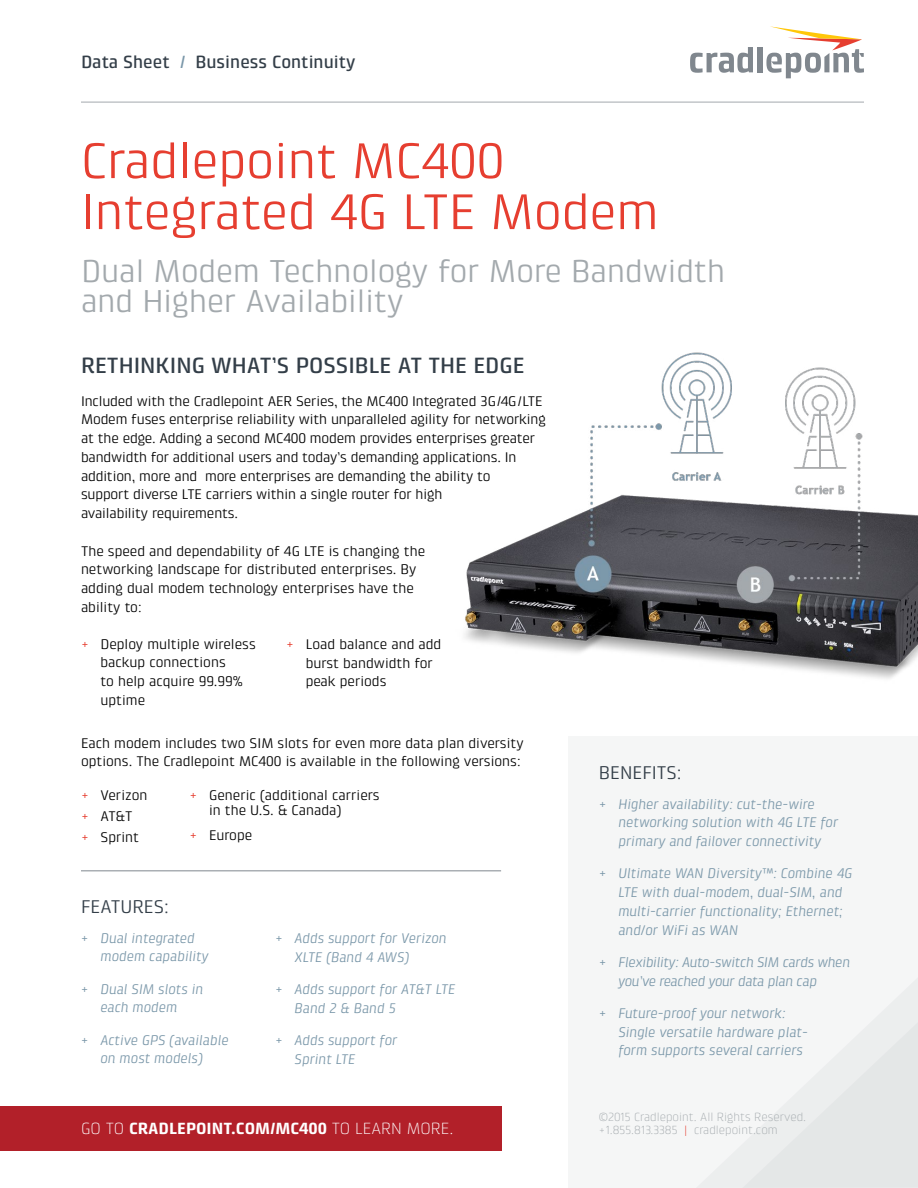
<style>
.page{position:relative;width:918px;height:1188px;background:#fff}
.page>*{position:absolute;margin:0;border:0;box-sizing:border-box;transform-origin:0 0}
.t1{font:51px/51px "Klint Pro";color:#e63e30}
.t2{font:32.25px/30px "Klint Pro";color:#a3a9ad}
.t3{font:500 22.5px "Klint Pro";color:#333e48}
.t4{font:18.75px "Klint Pro";color:#333e48}
.t5{font:500 18px "Klint Pro";color:#333e48}
.t6{font:700 16.5px "Klint Pro";color:#fff}
.t7{font:14.25px/18.8px "Klint Pro";letter-spacing:-.01em;color:#000}
.t8{font:italic 14.25px/18.8px "Klint Pro";color:#7a97a9}
.t9{font:italic 14.25px/18.8px "Klint Pro";letter-spacing:-.02em;color:#7a97a9}
.t10{font:300 12px/13.5px "Klint LT Pro";color:#a3a9ad}
.s1{color:#7a97a9}
.s2{color:#e63e30}
.s3{font-style:normal}
.s4{font-family:"Klint LT Pro";font-weight:300}
</style>
<div class="page">
<img style="left:464px;top:352px;width:454px;height:327px">
<div style="left:568px;top:736px;width:350px;height:451px;background:linear-gradient(to right,#f7f8f8,#eff1f1)"></div>
<hr style="left:81px;top:102px;width:783px;height:1px;background:#a3a9ad">
<div style="left:0;top:1106px;width:501px;height:44px;background:#b22029"></div>
<svg style="left:690px;top:47px;width:63px;height:26px"></svg>
<div style="left:757px;top:47px;width:5px;height:25px;background:#80878e"></div>
<svg style="left:766px;top:26px;width:98px;height:52px"></svg>
<hr style="left:81px;top:871px;width:420px;height:1px;background:#80878e">
<p class="t5" style="left:81px;top:52px;width:276px">Data Sheet <span class="s1">/</span> Business Continuity</p>
<h1 class="t1" style="left:81px;top:135px;width:579px">Cradlepoint MC400<br>Integrated 4G LTE Modem</h1>
<h2 class="t2" style="left:81px;top:256px;width:646px">Dual Modem Technology for More Bandwidth and Higher Availability</h2>
<h3 class="t3" style="left:81px;top:353px;width:445px">RETHINKING WHAT’S POSSIBLE AT THE EDGE</h3>
<p class="t7" style="left:81px;top:391px;width:466px">Included with the Cradlepoint AER Series, the MC400 Integrated 3G/4G/LTE Modem fuses enterprise reliability with unparalleled agility for networking at the edge. Adding a second MC400 modem provides enterprises greater bandwidth for additional users and today’s demanding applications. In addition, more and more enterprises are demanding the ability to<br>support diverse LTE carriers within a single router for high<br>availability requirements.</p>
<p class="t7" style="left:81px;top:541px;width:346px">The speed and dependability of 4G LTE is changing the networking landscape for distributed enterprises. By adding dual modem technology enterprises have the ability to:</p>
<p class="t7" style="left:100px;top:634px;width:157px;text-indent:-19px"><span class="s2">+</span> Deploy multiple wireless backup connections<br>to help acquire 99.99% uptime</p>
<p class="t7" style="left:306px;top:635px;width:137px;text-indent:-19px"><span class="s2">+</span> Load balance and add burst bandwidth for peak periods</p>
<p class="t7" style="left:81px;top:733px;width:444px">Each modem includes two SIM slots for even more data plan diversity options. The Cradlepoint MC400 is available in the following versions:</p>
<p class="t7" style="left:81px;top:785px;width:68px;line-height:21px"><span class="s2">+</span> Verizon <span class="s2">+</span> AT&amp;T<br><span class="s2">+</span> Sprint</p>
<p class="t7" style="left:209px;top:787px;width:172px;line-height:15px;text-indent:-19px"><span class="s2">+</span> Generic (additional carriers in the U.S. &amp; Canada)</p>
<p class="t7" style="left:190px;top:826px;width:64px"><span class="s2">+</span> Europe</p>
<h3 class="t4" style="left:81px;top:896px;width:89px">FEATURES:</h3>
<p class="t8" style="left:100px;top:928px;width:110px;text-indent:-19px"><span class="s3">+</span> Dual integrated modem capability</p>
<p class="t8" style="left:81px;top:979px;width:124px;text-align:center"><span class="s3">+</span> Dual SIM slots in each modem</p>
<p class="t8" style="left:81px;top:1030px;width:149px;text-align:center"><span class="s3">+</span> Active GPS (available on most models)</p>
<p class="t8" style="left:295px;top:929px;width:154px;text-indent:-19px"><span class="s3">+</span> Adds support for Verizon<br>XLTE (Band 4 AWS)</p>
<p class="t8" style="left:295px;top:980px;width:162px;text-indent:-19px"><span class="s3">+</span> Adds support for AT&amp;T LTE<br>Band 2 &amp; Band 5</p>
<p class="t8" style="left:295px;top:1031px;width:104px;text-indent:-19px"><span class="s3">+</span> Adds support for<br>Sprint LTE</p>
<h3 class="t4" style="left:599px;top:762px;width:84px">BENEFITS:</h3>
<p class="t8" style="left:618px;top:794px;width:221px;text-indent:-19px"><span class="s3">+</span> Higher availability: cut-the-wire networking solution with 4G LTE for primary and failover connectivity</p>
<p class="t8" style="left:618px;top:864px;width:236px;text-indent:-19px"><span class="s3">+</span> Ultimate WAN Diversity™: Combine 4G LTE with dual-modem, dual-SIM, and multi-carrier functionality; Ethernet; and/or WiFi as WAN</p>
<p class="t9" style="left:618px;top:952px;width:233px;text-indent:-19px"><span class="s3">+</span> Flexibility: Auto-switch SIM cards when you’ve reached your data plan cap</p>
<p class="t8" style="left:618px;top:1003px;width:191px;text-indent:-19px"><span class="s3">+</span> Future-proof your network:<br>Single versatile hardware plat&shy;form supports several carriers</p>
<p class="t6" style="left:81px;top:1119px;width:374px"><span class="s4">GO TO</span> CRADLEPOINT.COM/MC400 <span class="s4">TO LEARN MORE.</span></p>
<p class="t10" style="left:599px;top:1110px;width:209px">©2015 Cradlepoint. All Rights Reserved. +1.855.813.3385 <span class="s2">|</span> cradlepoint.com</p>
</div>
